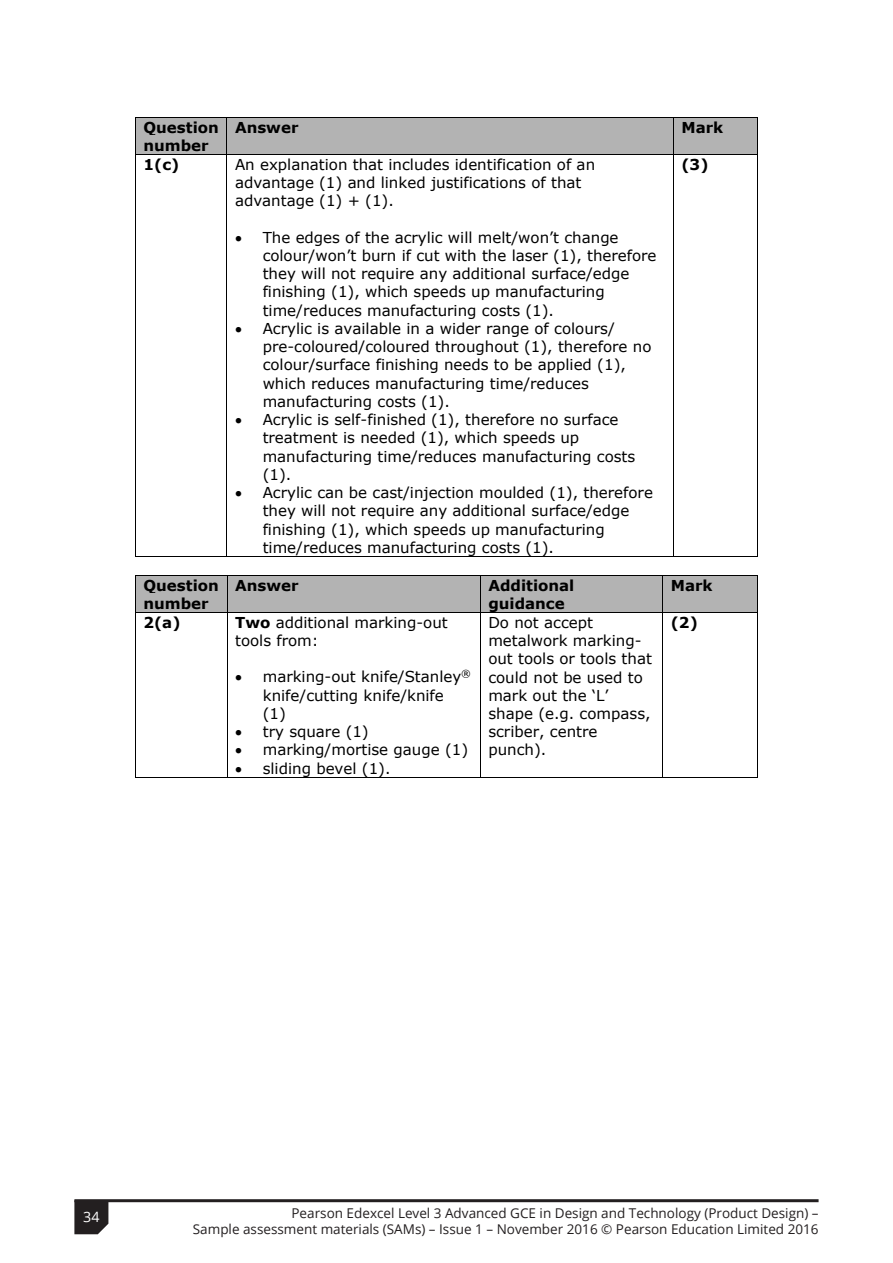
<style>
.page{position:relative;width:893px;height:1263px;background:#fff}
.page>*{position:absolute;margin:0;border:0;box-sizing:border-box;transform-origin:0 0}
.t1{font:15px/18.3px "Verdana";color:#000}
.t2{font:700 15px/18.3px "Verdana";color:#000}
.t3{font:14.25px "Open Sans";color:#fff}
.t4{font:13.5px/16.5px "Open Sans";color:#231f20;text-align:right}
.s1{font-weight:700}
</style>
<div class="page">
<div style="left:136px;top:117px;width:91px;height:37px;background:#b3b3b3"></div>
<div style="left:227px;top:117px;width:446px;height:37px;background:#b3b3b3"></div>
<div style="left:674px;top:117px;width:83px;height:37px;background:#b3b3b3"></div>
<hr style="left:135px;top:117px;width:623px;height:1px;background:#000">
<hr style="left:135px;top:117px;width:1px;height:37px;background:#000">
<hr style="left:227px;top:117px;width:1px;height:37px;background:#000">
<hr style="left:673px;top:117px;width:1px;height:37px;background:#000">
<hr style="left:757px;top:117px;width:1px;height:37px;background:#000">
<hr style="left:135px;top:154px;width:623px;height:1px;background:#000">
<hr style="left:135px;top:155px;width:1px;height:401px;background:#000">
<hr style="left:135px;top:556px;width:92px;height:1px;background:#000">
<hr style="left:227px;top:155px;width:1px;height:401px;background:#000">
<hr style="left:227px;top:556px;width:446px;height:1px;background:#000">
<hr style="left:673px;top:155px;width:1px;height:401px;background:#000">
<hr style="left:674px;top:556px;width:83px;height:1px;background:#000">
<hr style="left:757px;top:155px;width:1px;height:401px;background:#000">
<div style="left:136px;top:575px;width:91px;height:37px;background:#b3b3b3"></div>
<div style="left:227px;top:575px;width:253px;height:37px;background:#b3b3b3"></div>
<div style="left:481px;top:575px;width:181px;height:37px;background:#b3b3b3"></div>
<div style="left:663px;top:575px;width:94px;height:37px;background:#b3b3b3"></div>
<hr style="left:135px;top:575px;width:346px;height:1px;background:#000">
<hr style="left:481px;top:575px;width:181px;height:1px;background:#000">
<hr style="left:662px;top:575px;width:96px;height:1px;background:#000">
<hr style="left:135px;top:575px;width:1px;height:37px;background:#000">
<hr style="left:227px;top:575px;width:1px;height:37px;background:#000">
<hr style="left:480px;top:575px;width:1px;height:37px;background:#000">
<hr style="left:662px;top:575px;width:1px;height:37px;background:#000">
<hr style="left:757px;top:575px;width:1px;height:37px;background:#000">
<hr style="left:135px;top:612px;width:346px;height:1px;background:#000">
<hr style="left:481px;top:612px;width:181px;height:1px;background:#000">
<hr style="left:662px;top:612px;width:96px;height:1px;background:#000">
<hr style="left:135px;top:613px;width:1px;height:165px;background:#000">
<hr style="left:135px;top:777px;width:92px;height:1px;background:#000">
<hr style="left:227px;top:613px;width:1px;height:165px;background:#000">
<hr style="left:227px;top:777px;width:253px;height:1px;background:#000">
<hr style="left:480px;top:613px;width:1px;height:165px;background:#000">
<hr style="left:481px;top:777px;width:181px;height:1px;background:#000">
<hr style="left:662px;top:613px;width:1px;height:165px;background:#000">
<hr style="left:663px;top:777px;width:94px;height:1px;background:#000">
<hr style="left:757px;top:613px;width:1px;height:165px;background:#000">
<hr style="left:74px;top:1199px;width:745px;height:3px;background:#231f20">
<svg style="left:74px;top:1200px;width:34px;height:34px"></svg>
<p class="t2" style="left:144px;top:118px;width:77px">Question number</p>
<p class="t2" style="left:235px;top:118px;width:65px">Answer</p>
<p class="t2" style="left:681px;top:118px;width:43px">Mark</p>
<p class="t2" style="left:144px;top:155px;width:37px">1(c)</p>
<p class="t1" style="left:235px;top:155px;width:362px">An explanation that includes identification of an advantage (1) and linked justifications of that advantage (1) + (1).</p>
<p class="t1" style="left:263px;top:228px;width:395px;text-indent:-28px">• The edges of the acrylic will melt/won’t change colour/won’t burn if cut with the laser (1), therefore they will not require any additional surface/edge finishing (1), which speeds up manufacturing time/reduces manufacturing costs (1).</p>
<p class="t1" style="left:263px;top:319px;width:390px;text-indent:-28px">• Acrylic is available in a wider range of colours/ pre-coloured/coloured throughout (1), therefore no colour/surface finishing needs to be applied (1), which reduces manufacturing time/reduces manufacturing costs (1).</p>
<p class="t1" style="left:263px;top:410px;width:374px;text-indent:-28px">• Acrylic is self-finished (1), therefore no surface treatment is needed (1), which speeds up manufacturing time/reduces manufacturing costs (1).</p>
<p class="t1" style="left:263px;top:483px;width:392px;text-indent:-28px">• Acrylic can be cast/injection moulded (1), therefore they will not require any additional surface/edge finishing (1), which speeds up manufacturing time/reduces manufacturing costs (1).</p>
<p class="t2" style="left:681px;top:155px;width:29px">(3)</p>
<p class="t2" style="left:144px;top:576px;width:77px">Question number</p>
<p class="t2" style="left:235px;top:576px;width:65px">Answer</p>
<p class="t2" style="left:488px;top:576px;width:88px">Additional guidance</p>
<p class="t2" style="left:671px;top:576px;width:43px">Mark</p>
<p class="t2" style="left:144px;top:613px;width:39px">2(a)</p>
<p class="t1" style="left:235px;top:613px;width:214px"><span class="s1">Two</span> additional marking-out tools from:</p>
<p class="t1" style="left:263px;top:668px;width:210px;text-indent:-28px">• marking-out knife/Stanley<sup>® </sup>knife/cutting knife/knife<br>(1)</p>
<p class="t1" style="left:235px;top:722px;width:135px">• try square (1)</p>
<p class="t1" style="left:235px;top:741px;width:235px">• marking/mortise gauge (1)</p>
<p class="t1" style="left:235px;top:759px;width:157px">• sliding bevel (1).</p>
<p class="t1" style="left:488px;top:613px;width:165px">Do not accept metalwork marking&shy;out tools or tools that could not be used to mark out the ‘L’ shape (e.g. compass, scriber, centre punch).</p>
<p class="t2" style="left:671px;top:613px;width:29px">(2)</p>
<p class="t3" style="left:83px;top:1207px;width:18px">34</p>
<p class="t4" style="left:193px;top:1204px;width:627px">Pearson Edexcel Level 3 Advanced GCE in Design and Technology (Product Design) –<br>Sample assessment materials (SAMs) – Issue 1 – November 2016 © Pearson Education Limited 2016</p>
</div>
